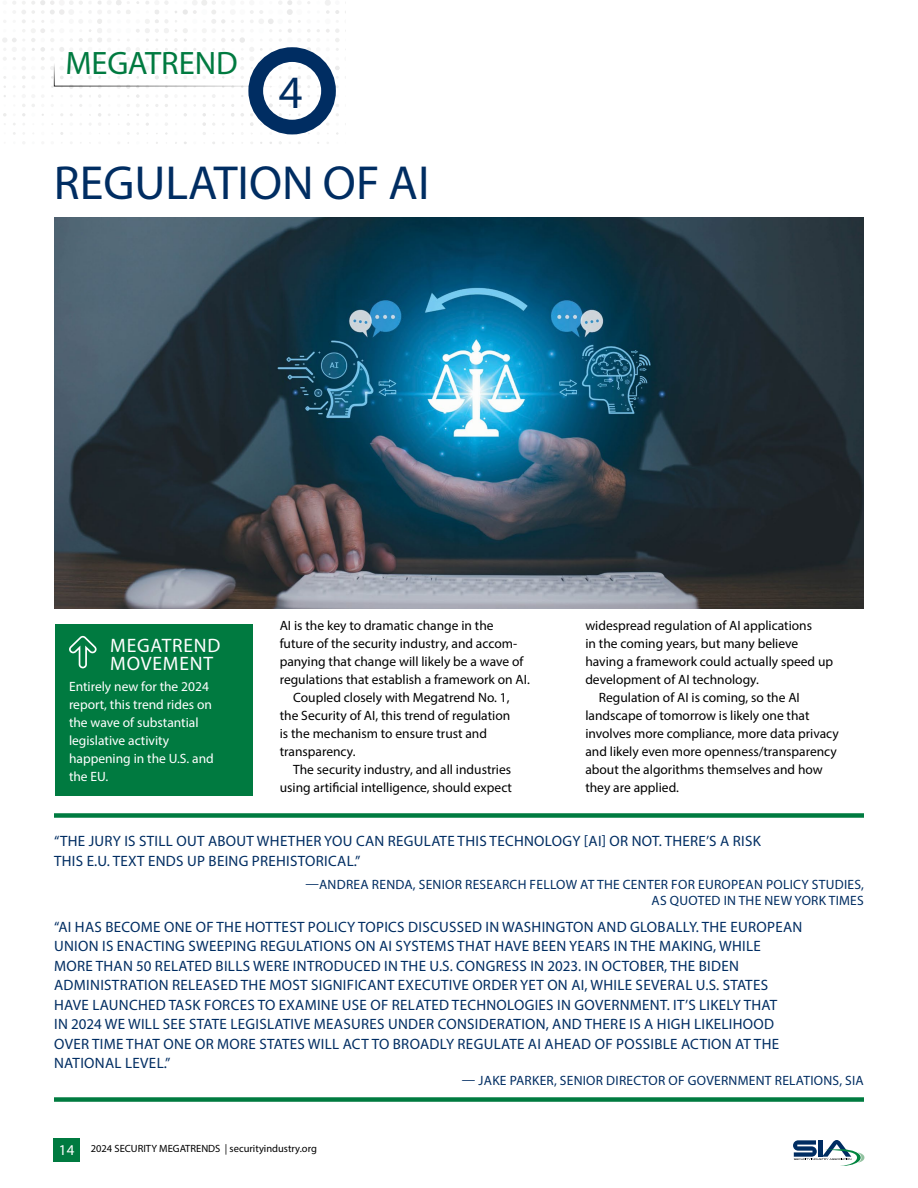
<style>
.page{position:relative;width:918px;height:1188px;background:#fff}
.page>*{position:absolute;margin:0;border:0;box-sizing:border-box;transform-origin:0 0}
.t1{font:48px "Myriad Pro";color:#002d62}
.t2{font:46.65px "Myriad Pro";color:#002d62}
.t3{font:32.55px "Myriad Pro";color:#007a40}
.t4{font:19.5px/18px "Myriad Pro";letter-spacing:.04em;color:#fff}
.t5{font:15px/19.5px "Myriad Pro";letter-spacing:.02em;color:#002d62}
.t6{font:13.5px "Myriad Pro";color:#000}
.t7{font:13.5px/16.5px "Myriad Pro";letter-spacing:.02em;color:#002d62;text-align:right}
.t8{font:13.5px/18px "Myriad Pro";color:#fff}
.t9{font:10.5px "Myriad Pro";color:#000}
.s1{font-size:15px;color:#fff}
</style>
<div class="page">
<svg style="left:174px;top:0;width:172px;height:61px"></svg>
<svg style="left:2px;top:0;width:81px;height:98px"></svg>
<svg style="left:22px;top:104px;width:13px;height:3px"></svg>
<img style="left:183px;top:66px;width:163px;height:14px">
<div style="left:53px;top:1138px;width:27px;height:24px;background:#007a40"></div>
<svg style="left:793px;top:1140px;width:71px;height:26px"></svg>
<div style="left:56px;top:624px;width:197px;height:171px;background:#007a40"></div>
<svg style="left:69px;top:636px;width:28px;height:32px"></svg>
<img style="left:54px;top:217px;width:810px;height:391px">
<div style="left:248px;top:47px;width:88px;height:87px;border:15px solid #002d62;border-radius:50%"></div>
<div style="left:54px;top:813px;width:810px;height:5px;background:#007b40"></div>
<div style="left:54px;top:1097px;width:810px;height:5px;background:#007b40"></div>
<h3 class="t3" style="left:65px;top:43px;width:174px">MEGATREND</h3>
<h2 class="t2" style="left:279px;top:64px;width:25px">4</h2>
<h1 class="t1" style="left:54px;top:153px;width:377px">REGULATION OF AI</h1>
<h3 class="t4" style="left:110px;top:637px;width:112px">MEGATREND<br>MOVEMENT</h3>
<p class="t8" style="left:69px;top:677px;width:146px">Entirely new for the 2024 report, this trend rides on the wave of substantial legislative activity happening in the U.S. and the EU.</p>
<p class="t6" style="left:280px;top:617px;width:215px">AI is the key to dramatic change in the</p>
<p class="t6" style="left:280px;top:635px;width:239px">future of the security industry, and accom-</p>
<p class="t6" style="left:280px;top:653px;width:245px">panying that change will likely be a wave of</p>
<p class="t6" style="left:280px;top:671px;width:252px">regulations that establish a framework on AI.</p>
<p class="t6" style="left:293px;top:689px;width:218px">Coupled closely with Megatrend No. 1,</p>
<p class="t6" style="left:280px;top:707px;width:232px">the Security of AI, this trend of regulation</p>
<p class="t6" style="left:280px;top:725px;width:209px">is the mechanism to ensure trust and</p>
<p class="t6" style="left:280px;top:743px;width:77px">transparency.</p>
<p class="t6" style="left:293px;top:761px;width:219px">The security industry, and all industries</p>
<p class="t6" style="left:280px;top:779px;width:234px">using artificial intelligence, should expect</p>
<p class="t6" style="left:585px;top:617px;width:228px">widespread regulation of AI applications</p>
<p class="t6" style="left:585px;top:635px;width:214px">in the coming years, but many believe</p>
<p class="t6" style="left:585px;top:653px;width:249px">having a framework could actually speed up</p>
<p class="t6" style="left:585px;top:671px;width:175px">development of AI technology.</p>
<p class="t6" style="left:599px;top:689px;width:203px">Regulation of AI is coming, so the AI</p>
<p class="t6" style="left:585px;top:707px;width:226px">landscape of tomorrow is likely one that</p>
<p class="t6" style="left:585px;top:725px;width:255px">involves more compliance, more data privacy</p>
<p class="t6" style="left:585px;top:743px;width:253px">and likely even more openness/transparency</p>
<p class="t6" style="left:585px;top:761px;width:239px">about the algorithms themselves and how</p>
<p class="t6" style="left:585px;top:779px;width:95px">they are applied.</p>
<p class="t5" style="left:54px;top:831px;width:708px">“THE JURY IS STILL OUT ABOUT WHETHER YOU CAN REGULATE THIS TECHNOLOGY [AI] OR NOT. THERE’S A RISK<br>THIS E.U. TEXT ENDS UP BEING PREHISTORICAL.”</p>
<p class="t7" style="left:305px;top:876px;width:560px">—ANDREA RENDA, SENIOR RESEARCH FELLOW AT THE CENTER FOR EUROPEAN POLICY STUDIES,<br>AS QUOTED IN THE NEW YORK TIMES</p>
<p class="t5" style="left:54px;top:917px;width:750px">“AI HAS BECOME ONE OF THE HOTTEST POLICY TOPICS DISCUSSED IN WASHINGTON AND GLOBALLY. THE EUROPEAN UNION IS ENACTING SWEEPING REGULATIONS ON AI SYSTEMS THAT HAVE BEEN YEARS IN THE MAKING, WHILE MORE THAN 50 RELATED BILLS WERE INTRODUCED IN THE U.S. CONGRESS IN 2023. IN OCTOBER, THE BIDEN ADMINISTRATION RELEASED THE MOST SIGNIFICANT EXECUTIVE ORDER YET ON AI, WHILE SEVERAL U.S. STATES HAVE LAUNCHED TASK FORCES TO EXAMINE USE OF RELATED TECHNOLOGIES IN GOVERNMENT. IT’S LIKELY THAT<br>IN 2024 WE WILL SEE STATE LEGISLATIVE MEASURES UNDER CONSIDERATION, AND THERE IS A HIGH LIKELIHOOD OVER TIME THAT ONE OR MORE STATES WILL ACT TO BROADLY REGULATE AI AHEAD OF POSSIBLE ACTION AT THE NATIONAL LEVEL.”</p>
<p class="t7" style="left:462px;top:1072px;width:403px">— JAKE PARKER, SENIOR DIRECTOR OF GOVERNMENT RELATIONS, SIA</p>
<p class="t9" style="left:59px;top:1142px;width:259px"><span class="s1">14</span> 2024 SECURITY MEGATRENDS | securityindustry.org</p>
</div>
